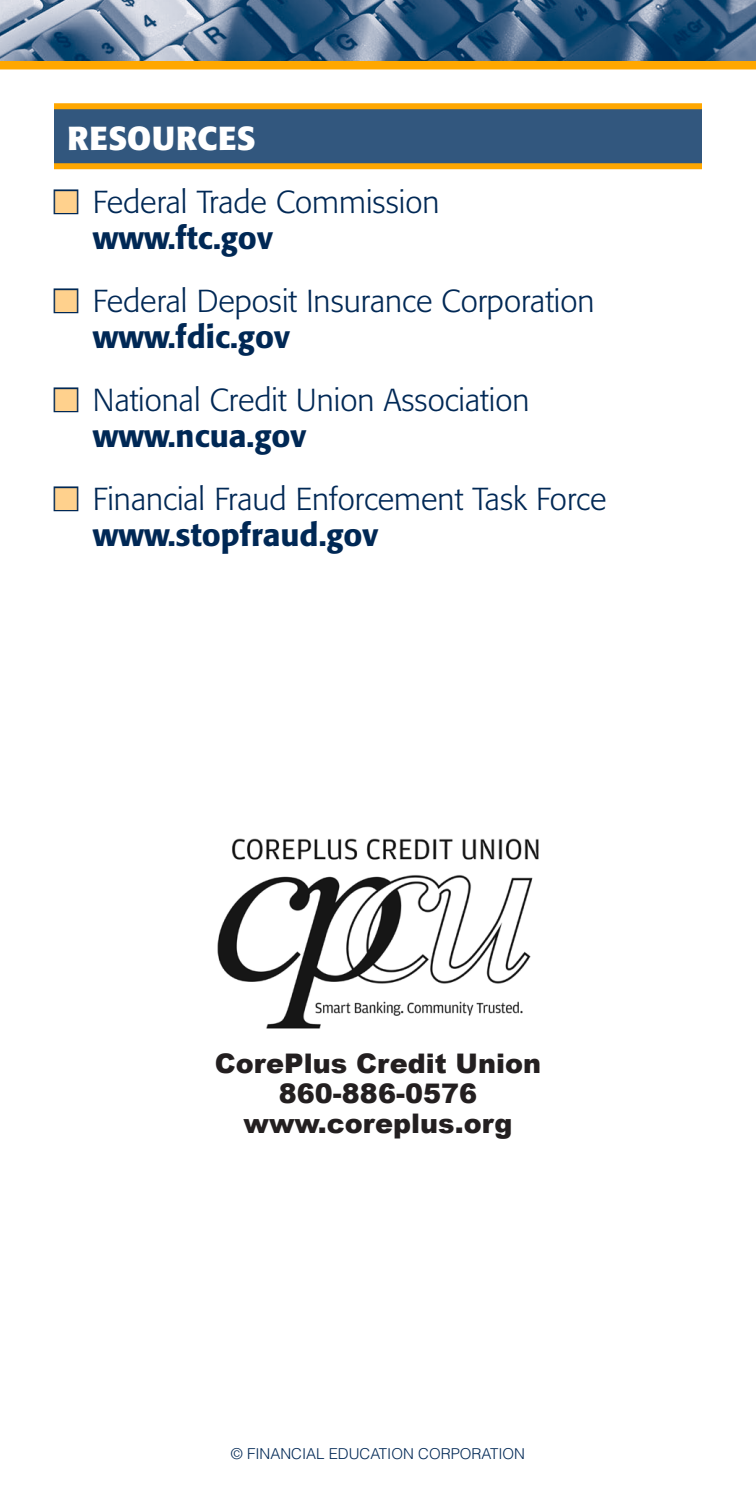
<style>
.page{position:relative;width:756px;height:1512px;background:#fff}
.page>*{position:absolute;margin:0;border:0;box-sizing:border-box;transform-origin:0 0}
.t1{font:700 33px "Formata";letter-spacing:.01em;color:#fff}
.t2{font:300 31.5px/36px "Formata";color:#002855}
.t3{font:900 27px/30px "Arial";color:#231f20;text-align:center}
.t4{font:300 15px "Helvetica";color:#002855}
.s1{color:#ffd18d}
.s2{font-weight:500}
</style>
<div class="page">
<div style="left:54px;top:108px;width:648px;height:58px;background:#32577e"></div>
<div style="left:0;top:60px;width:756px;height:9px;background:#ffa700"></div>
<img style="left:0;top:0;width:756px;height:60px">
<div style="left:54px;top:103px;width:648px;height:6px;background:#ffa700"></div>
<div style="left:54px;top:163px;width:648px;height:6px;background:#ffa700"></div>
<div style="left:54px;top:189px;width:24px;height:25px;border:3px solid #002855"></div>
<div style="left:54px;top:288px;width:24px;height:25px;border:3px solid #002855"></div>
<div style="left:54px;top:387px;width:24px;height:25px;border:3px solid #002855"></div>
<div style="left:54px;top:486px;width:24px;height:25px;border:3px solid #002855"></div>
<img style="left:217px;top:838px;width:322px;height:190px">
<p class="t1" style="left:68px;top:117px;width:190px">RESOURCES</p>
<p class="t2" style="left:93px;top:184px;width:348px;text-indent:-39px"><span class="s1">■</span> Federal Trade Commission <span class="s2">www.ftc.gov</span></p>
<p class="t2" style="left:93px;top:283px;width:503px;text-indent:-39px"><span class="s1">■</span> Federal Deposit Insurance Corporation <span class="s2">www.fdic.gov</span></p>
<p class="t2" style="left:93px;top:382px;width:438px;text-indent:-39px"><span class="s1">■</span> National Credit Union Association <span class="s2">www.ncua.gov</span></p>
<p class="t2" style="left:93px;top:481px;width:515px;text-indent:-39px"><span class="s1">■</span> Financial Fraud Enforcement Task Force <span class="s2">www.stopfraud.gov</span></p>
<p class="t3" style="left:215px;top:1048px;width:328px">CorePlus Credit Union<br>860-886-0576 www.coreplus.org</p>
<p class="t4" style="left:231px;top:1444px;width:296px">© FINANCIAL EDUCATION CORPORATION</p>
</div>
